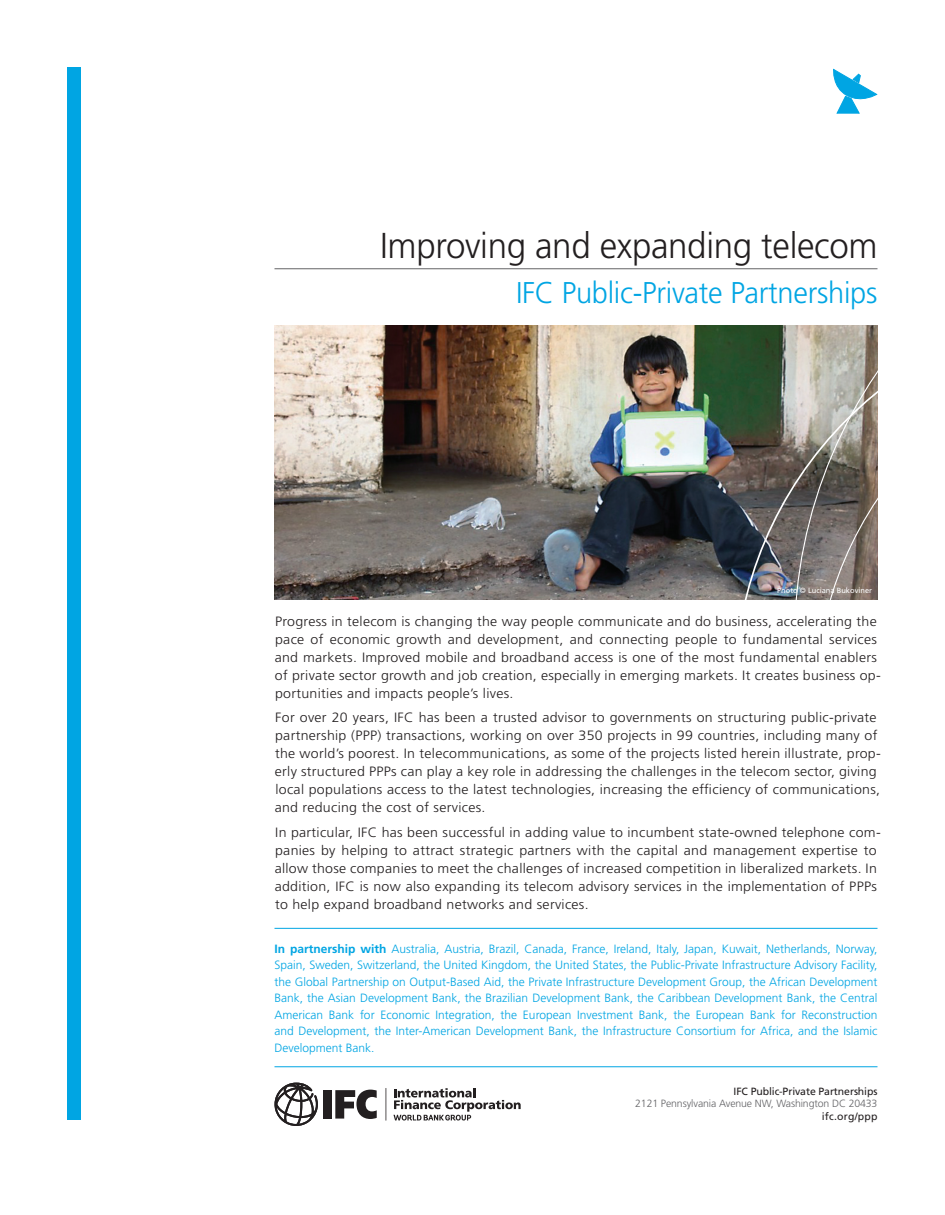
<style>
.page{position:relative;width:945px;height:1215px;background:#fff}
.page>*{position:absolute;margin:0;border:0;box-sizing:border-box;transform-origin:0 0}
.CIA_title{font:300 36px "Frutiger LT Std";letter-spacing:-.01em;color:#231f20}
.CIA_title-2{font:300 30px "Frutiger LT Std";letter-spacing:-.01em;color:#00a5e3}
.CIA_cover_text1{font:300 13.5px/18px "Frutiger LT Std";letter-spacing:.02em;color:#231f20;scale:1.05 1}
.CIA_cover_text2{font:300 12px/16.5px "Frutiger LT Std";color:#00a5e3;text-align:justify}
.t1{font:300 10.5px "Frutiger LT Std";letter-spacing:-.01em;color:#636366}
.t2{font:10.5px "Frutiger LT Std";letter-spacing:-.01em;color:#231f20}
.t3{font:10.5px "Frutiger LT Std";letter-spacing:.02em;color:#231f20}
.Series_description{font:7.5px "Frutiger LT Std";color:#fff}
.s1{font-weight:700}
</style>
<div class="page">
<img style="left:274px;top:326px;width:604px;height:274px">
<img style="left:734px;top:338px;width:59px;height:262px">
<svg style="left:793px;top:338px;width:85px;height:262px;background:#908982"></svg>
<div style="left:68px;top:68px;width:13px;height:1052px;background:#00a5e3"></div>
<svg style="left:833px;top:69px;width:45px;height:45px"></svg>
<div style="left:323px;top:1090px;width:9px;height:29px;background:#231f20"></div>
<svg style="left:335px;top:1090px;width:42px;height:29px"></svg>
<svg style="left:393px;top:1088px;width:128px;height:33px"></svg>
<hr style="left:386px;top:1088px;width:1px;height:33px;background:#231f20">
<svg style="left:274px;top:1083px;width:44px;height:43px"></svg>
<hr style="left:274px;top:268px;width:604px;height:1px;background:#636366">
<hr style="left:274px;top:1067px;width:604px;height:1px;background:#00a5e3">
<hr style="left:274px;top:928px;width:604px;height:1px;background:#00a5e3">
<p class="CIA_title" style="left:380px;top:226px;width:499px">Improving and expanding telecom</p>
<p class="CIA_title-2" style="left:516px;top:276px;width:363px">IFC Public-Private Partnerships</p>
<p class="Series_description" style="left:777px;top:586px;width:97px">Photo © Luciana Bukoviner</p>
<p class="CIA_cover_text1" style="left:275px;top:612px;width:579px">Progress in telecom is changing the way people communicate and do business, accelerating the pace of economic growth and development, and connecting people to fundamental services and markets. Improved mobile and broadband access is one of the most fundamental enablers of private sector growth and job creation, especially in emerging markets. It creates business op&shy;portunities and impacts people’s lives.</p>
<p class="CIA_cover_text1" style="left:275px;top:709px;width:579px">For over 20 years, IFC has been a trusted advisor to governments on structuring public-private partnership (PPP) transactions, working on over 350 projects in 99 countries, including many of the world’s poorest. In telecommunications, as some of the projects listed herein illustrate, prop&shy;erly structured PPPs can play a key role in addressing the challenges in the telecom sector, giving local populations access to the latest technologies, increasing the efficiency of communications, and reducing the cost of services.</p>
<p class="CIA_cover_text1" style="left:275px;top:824px;width:579px">In particular, IFC has been successful in adding value to incumbent state-owned telephone com&shy;panies by helping to attract strategic partners with the capital and management expertise to allow those companies to meet the challenges of increased competition in liberalized markets. In addition, IFC is now also expanding its telecom advisory services in the implementation of PPPs to help expand broadband networks and services.</p>
<p class="CIA_cover_text2" style="left:274px;top:941px;width:605px"><span class="s1">In partnership with</span> Australia, Austria, Brazil, Canada, France, Ireland, Italy, Japan, Kuwait, Netherlands, Norway, Spain, Sweden, Switzerland, the United Kingdom, the United States, the Public-Private Infrastructure Advisory Facility, the Global Partnership on Output-Based Aid, the Private Infrastructure Development Group, the African Development Bank, the Asian Development Bank, the Brazilian Development Bank, the Caribbean Development Bank, the Central American Bank for Economic Integration, the European Investment Bank, the European Bank for Reconstruction and Development, the Inter-American Development Bank, the Infrastructure Consortium for Africa, and the Islamic Development Bank.</p>
<p class="t2" style="left:734px;top:1085px;width:145px">IFC Public-Private Partnerships</p>
<p class="t1" style="left:635px;top:1098px;width:244px">2121 Pennsylvania Avenue NW, Washington DC 20433</p>
<p class="t3" style="left:822px;top:1110px;width:57px">ifc.org/ppp</p>
</div>
